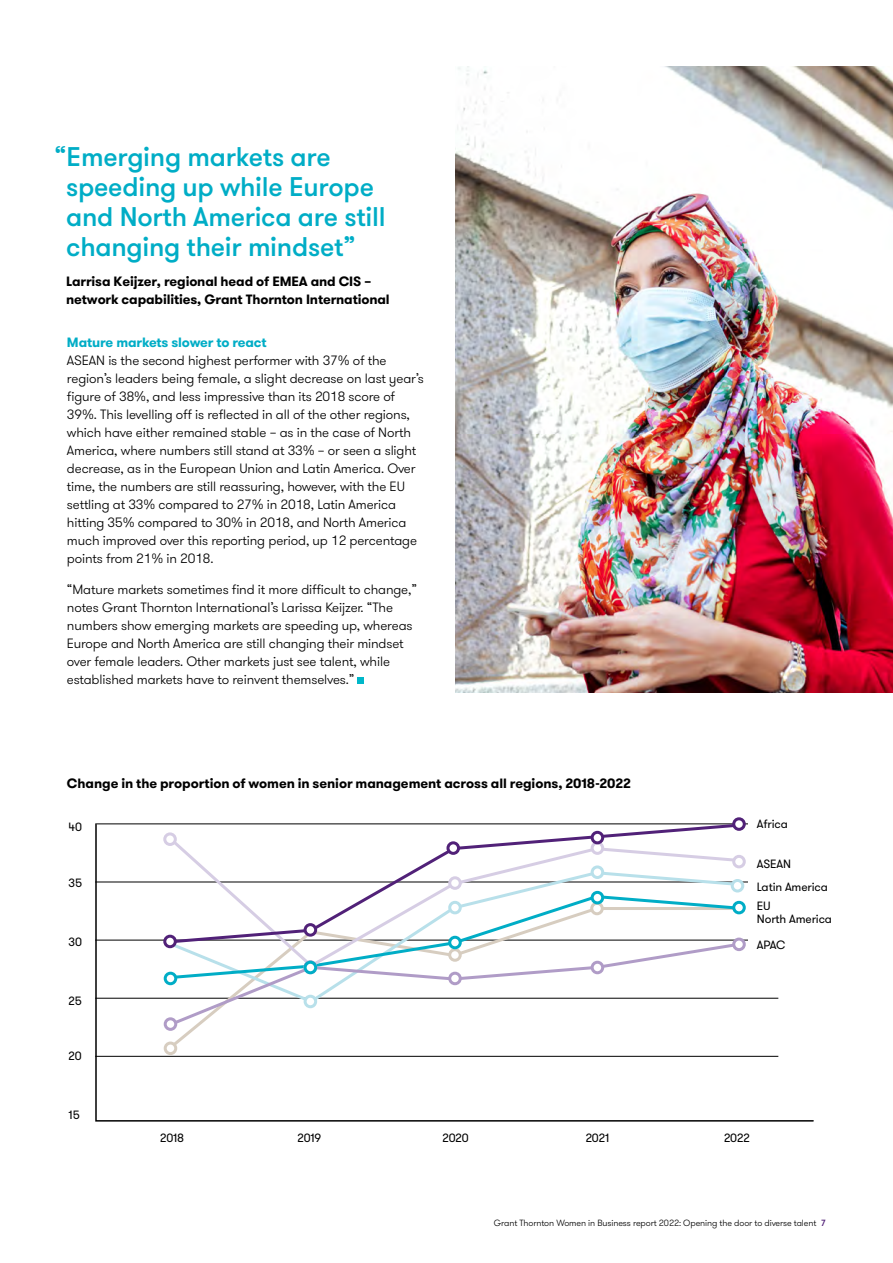
<style>
.page{position:relative;width:893px;height:1263px;background:#fff}
.page>*{position:absolute;margin:0;border:0;box-sizing:border-box;transform-origin:0 0}
.t1{font:500 27px/30px "GT Walsheim Pro";letter-spacing:-.01em;color:#00adc6}
.t2{font:300 13.5px/18px "GT Walsheim Pro";letter-spacing:-.01em;color:#000}
.t3{font:700 13.5px/18px "GT Walsheim Pro";letter-spacing:-.01em;color:#000}
.t4{font:700 13.5px "GT Walsheim Pro";letter-spacing:-.01em;color:#00adc6}
.t5{font:12px/23.5px "GT Walsheim Pro";letter-spacing:-.01em;color:#000}
.t6{font:300 9px "GT Walsheim Pro";letter-spacing:-.01em;color:#000}
.s1{font-weight:500;color:#512178}
</style>
<div class="page">
<div style="left:732px;top:817px;width:14px;height:14px;border:3px solid #512178;border-radius:50%"></div>
<svg style="left:95px;top:823px;width:719px;height:299px"></svg>
<div style="left:748px;top:815px;width:61px;height:17px;background:#fff"></div>
<div style="left:748px;top:855px;width:61px;height:16px;background:#fff"></div>
<div style="left:748px;top:878px;width:107px;height:17px;background:#fff"></div>
<div style="left:748px;top:898px;width:107px;height:16px;background:#fff"></div>
<div style="left:748px;top:910px;width:107px;height:16px;background:#fff"></div>
<div style="left:748px;top:936px;width:107px;height:16px;background:#fff"></div>
<div style="left:358px;top:677px;width:6px;height:7px;background:#00b7c9"></div>
<img style="left:455px;top:67px;width:438px;height:626px">
<div style="left:165px;top:1019px;width:11px;height:10px;background:#fff;border-radius:50%"></div>
<div style="left:164px;top:1017px;width:13px;height:14px;border:3px solid #b09cc7;border-radius:50%"></div>
<div style="left:165px;top:1043px;width:11px;height:10px;background:#fff;border-radius:50%"></div>
<div style="left:164px;top:1041px;width:13px;height:14px;border:3px solid #d7cdc0;border-radius:50%"></div>
<div style="left:450px;top:950px;width:10px;height:10px;background:#fff;border-radius:50%"></div>
<div style="left:448px;top:948px;width:14px;height:14px;border:3px solid #d7cdc0;border-radius:50%"></div>
<div style="left:592px;top:903px;width:10px;height:11px;background:#fff;border-radius:50%"></div>
<div style="left:590px;top:902px;width:14px;height:13px;border:3px solid #d7cdc0;border-radius:50%"></div>
<div style="left:304px;top:960px;width:13px;height:14px;border:3px solid #b09cc7;border-radius:50%"></div>
<div style="left:450px;top:973px;width:10px;height:11px;background:#fff;border-radius:50%"></div>
<div style="left:448px;top:972px;width:14px;height:13px;border:3px solid #b09cc7;border-radius:50%"></div>
<div style="left:592px;top:962px;width:11px;height:11px;background:#fff;border-radius:50%"></div>
<div style="left:591px;top:961px;width:13px;height:13px;border:3px solid #b09cc7;border-radius:50%"></div>
<div style="left:734px;top:939px;width:10px;height:10px;background:#fff;border-radius:50%"></div>
<div style="left:732px;top:937px;width:14px;height:14px;border:3px solid #b09cc7;border-radius:50%"></div>
<div style="left:165px;top:973px;width:11px;height:11px;background:#fff;border-radius:50%"></div>
<div style="left:164px;top:972px;width:13px;height:13px;border:3px solid #00adc6;border-radius:50%"></div>
<div style="left:305px;top:962px;width:11px;height:11px;background:#fff;border-radius:50%"></div>
<div style="left:304px;top:961px;width:13px;height:13px;border:3px solid #00adc6;border-radius:50%"></div>
<div style="left:305px;top:996px;width:11px;height:11px;background:#fff;border-radius:50%"></div>
<div style="left:304px;top:995px;width:13px;height:13px;border:3px solid #b8e0ea;border-radius:50%"></div>
<div style="left:450px;top:902px;width:10px;height:11px;background:#fff;border-radius:50%"></div>
<div style="left:448px;top:901px;width:14px;height:13px;border:3px solid #b8e0ea;border-radius:50%"></div>
<div style="left:592px;top:867px;width:11px;height:10px;background:#fff;border-radius:50%"></div>
<div style="left:591px;top:865px;width:13px;height:14px;border:3px solid #b8e0ea;border-radius:50%"></div>
<div style="left:732px;top:880px;width:11px;height:11px;background:#fff;border-radius:50%"></div>
<div style="left:731px;top:879px;width:13px;height:13px;border:3px solid #b8e0ea;border-radius:50%"></div>
<div style="left:450px;top:937px;width:10px;height:11px;background:#fff;border-radius:50%"></div>
<div style="left:448px;top:936px;width:14px;height:13px;border:3px solid #00adc6;border-radius:50%"></div>
<div style="left:592px;top:892px;width:11px;height:11px;background:#fff;border-radius:50%"></div>
<div style="left:591px;top:891px;width:13px;height:13px;border:3px solid #00adc6;border-radius:50%"></div>
<div style="left:734px;top:902px;width:10px;height:11px;background:#fff;border-radius:50%"></div>
<div style="left:732px;top:901px;width:14px;height:13px;border:3px solid #00adc6;border-radius:50%"></div>
<h1 class="t1" style="left:66px;top:143px;width:321px;text-indent:-12px">“Emerging markets are speeding up while Europe and North America are still changing their mindset”</h1>
<p class="t3" style="left:66px;top:273px;width:325px">Larrisa Keijzer, regional head of EMEA and CIS – network capabilities, Grant Thornton International</p>
<p class="t4" style="left:67px;top:333px;width:201px">Mature markets slower to react</p>
<p class="t2" style="left:67px;top:351px;width:358px">ASEAN is the second highest performer with 37% of the region’s leaders being female, a slight decrease on last year’s figure of 38%, and less impressive than its 2018 score of 39%. This levelling off is reflected in all of the other regions, which have either remained stable – as in the case of North America, where numbers still stand at 33% – or seen a slight decrease, as in the European Union and Latin America. Over time, the numbers are still reassuring, however, with the EU settling at 33% compared to 27% in 2018, Latin America hitting 35% compared to 30% in 2018, and North America much improved over this reporting period, up 12 percentage points from 21% in 2018.</p>
<p class="t2" style="left:67px;top:580px;width:352px">“Mature markets sometimes find it more difficult to change,” notes Grant Thornton International’s Larissa Keijzer. “The numbers show emerging markets are speeding up, whereas Europe and North America are still changing their mindset over female leaders. Other markets just see talent, while established markets have to reinvent themselves.”</p>
<p class="t3" style="left:67px;top:774px;width:565px">Change in the proportion of women in senior management across all regions, 2018-2022</p>
<p class="t5" style="left:69px;top:815px;width:15px">40</p>
<p class="t5" style="left:69px;top:872px;width:15px">35</p>
<p class="t5" style="left:69px;top:930px;width:15px">30</p>
<p class="t5" style="left:69px;top:989px;width:15px">25</p>
<p class="t5" style="left:69px;top:1045px;width:15px">20</p>
<p class="t5" style="left:69px;top:1103px;width:13px">15</p>
<p class="t5" style="left:757px;top:812px;width:33px">Africa</p>
<p class="t5" style="left:757px;top:852px;width:73px">ASEAN<br>Latin America</p>
<p class="t5" style="left:757px;top:899px;width:77px;line-height:13px">EU<br>North America</p>
<p class="t5" style="left:757px;top:933px;width:30px">APAC</p>
<p class="t5" style="left:160px;top:1126px;width:26px">2018</p>
<p class="t5" style="left:297px;top:1126px;width:25px">2019</p>
<p class="t5" style="left:443px;top:1126px;width:28px">2020</p>
<p class="t5" style="left:586px;top:1126px;width:25px">2021</p>
<p class="t5" style="left:724px;top:1126px;width:27px">2022</p>
<p class="t6" style="left:494px;top:1217px;width:334px">Grant Thornton Women in Business report 2022: Opening the door to diverse talent <span class="s1">7</span></p>
</div>
